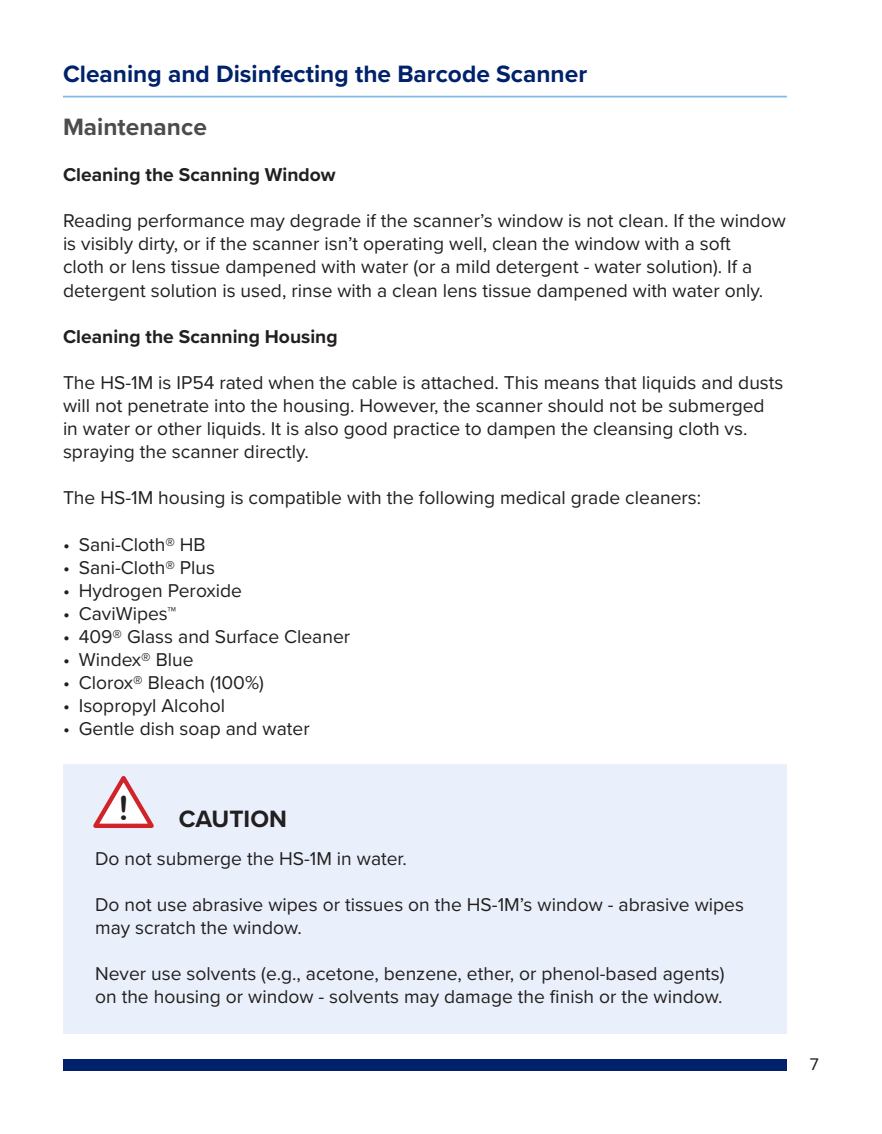
<style>
.page{position:relative;width:882px;height:1134px;background:#fff}
.page>*{position:absolute;margin:0;border:0;box-sizing:border-box;transform-origin:0 0}
.t1{font:33.25px "Arial Rounded MT Bold";color:#231f20}
.t2{font:700 24.5px "Proxima Nova";color:#00226b}
.t3{font:700 24.5px "Proxima Nova";color:#4b4c4d}
.t4{font:700 24.5px "Proxima Nova";color:#231f20}
.t5{font:19.25px/23.1px "Proxima Nova";color:#231f20}
.t6{font:700 19.25px "Proxima Nova";color:#231f20}
.t7{font:17.5px "Proxima Nova";color:#231f20}
</style>
<div class="page">
<div style="left:63px;top:1059px;width:724px;height:11px;background:#00226b"></div>
<hr style="left:63px;top:96px;width:724px;height:2px;background:#81b9ea">
<div style="left:63px;top:764px;width:724px;height:270px;background:#eaf0fb"></div>
<svg style="left:93px;top:776px;width:61px;height:52px"></svg>
<p class="t2" style="left:63px;top:56px;width:526px">Cleaning and Disinfecting the Barcode Scanner</p>
<p class="t3" style="left:63px;top:108px;width:145px">Maintenance</p>
<p class="t6" style="left:63px;top:160px;width:274px">Cleaning the Scanning Window</p>
<p class="t5" style="left:63px;top:208px;width:724px">Reading performance may degrade if the scanner’s window is not clean. If the window is visibly dirty, or if the scanner isn’t operating well, clean the window with a soft<br>cloth or lens tissue dampened with water (or a mild detergent - water solution). If a detergent solution is used, rinse with a clean lens tissue dampened with water only.</p>
<p class="t6" style="left:63px;top:322px;width:276px">Cleaning the Scanning Housing</p>
<p class="t5" style="left:63px;top:370px;width:722px">The HS-1M is IP54 rated when the cable is attached. This means that liquids and dusts will not penetrate into the housing. However, the scanner should not be submerged in water or other liquids. It is also good practice to dampen the cleansing cloth vs. spraying the scanner directly.</p>
<p class="t5" style="left:63px;top:486px;width:640px">The HS-1M housing is compatible with the following medical grade cleaners:</p>
<p class="t5" style="left:63px;top:532px;width:144px">• Sani-Cloth® HB</p>
<p class="t5" style="left:63px;top:555px;width:154px">• Sani-Cloth® Plus</p>
<p class="t5" style="left:63px;top:578px;width:181px">• Hydrogen Peroxide</p>
<p class="t5" style="left:63px;top:601px;width:115px">• CaviWipes™</p>
<p class="t5" style="left:63px;top:624px;width:289px">• 409® Glass and Surface Cleaner</p>
<p class="t5" style="left:63px;top:647px;width:132px">• Windex® Blue</p>
<p class="t5" style="left:63px;top:670px;width:202px">• Clorox® Bleach (100%)</p>
<p class="t5" style="left:63px;top:694px;width:164px">• Isopropyl Alcohol</p>
<p class="t5" style="left:63px;top:717px;width:248px">• Gentle dish soap and water</p>
<h1 class="t1" style="left:118px;top:789px;width:13px">!</h1>
<p class="t4" style="left:179px;top:801px;width:110px">CAUTION</p>
<p class="t5" style="left:95px;top:846px;width:313px">Do not submerge the HS-1M in water.</p>
<p class="t5" style="left:95px;top:892px;width:650px">Do not use abrasive wipes or tissues on the HS-1M’s window - abrasive wipes may scratch the window.</p>
<p class="t5" style="left:95px;top:961px;width:631px">Never use solvents (e.g., acetone, benzene, ether, or phenol-based agents) on the housing or window - solvents may damage the finish or the window.</p>
<p class="t7" style="left:810px;top:1051px;width:11px">7</p>
</div>
